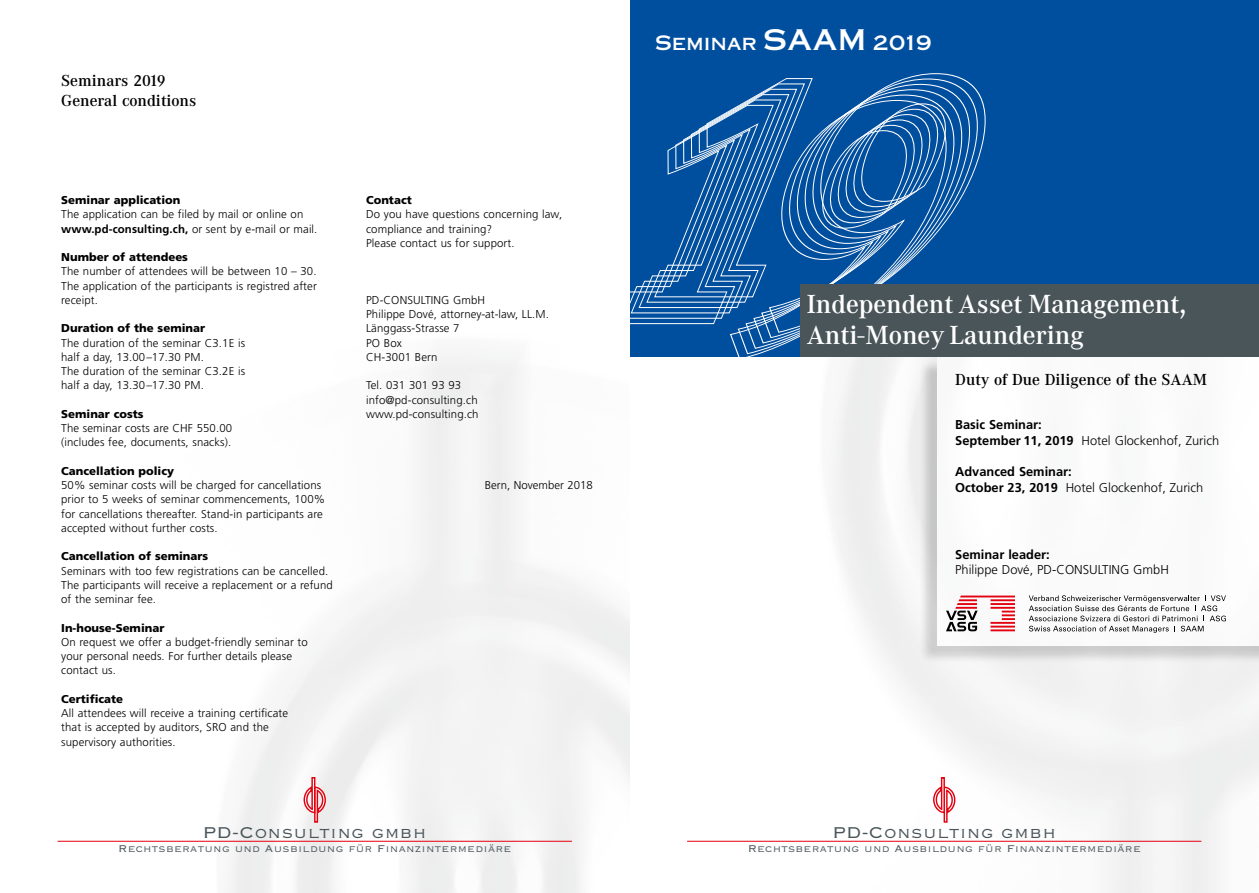
<style>
.page{position:relative;width:1259px;height:893px;background:#fff}
.page>*{position:absolute;margin:0;border:0;box-sizing:border-box;transform-origin:0 0}
.t1{font:500 25.65px/30.8px "Corporate ABQ";color:#fff}
.t2{font:20.55px "Copperplate Thirty Two BC";letter-spacing:.02em;color:#4a555a}
.t3{font:19.95px "Copperplate Thirty One AB";color:#fff}
.t4{font:500 15.6px/20px "Corporate ABQ";color:#000}
.t5{font:700 12.9px/15.6px "Frutiger";color:#000}
.t6{font:12.9px "Copperplate Thirty Two BC";letter-spacing:.02em;color:#4a555a}
.t7{font:300 12.9px "Frutiger";color:#000}
.t8{font:300 11.4px/14.2px "Frutiger";letter-spacing:.01em;color:#000}
.t9{font:900 11.4px "Frutiger";color:#000}
.s1{font-weight:700}
.s2{font-size:28.5px}
.s3{font-weight:300}
</style>
<div class="page">
<div style="left:629px;top:0;width:630px;height:357px;background:#004e9e"></div>
<svg style="left:646px;top:73px;width:340px;height:260px"></svg>
<svg style="left:303px;top:776px;width:24px;height:47px"></svg>
<hr style="left:58px;top:841px;width:514px;height:1px;background:#e3000f">
<div style="left:918px;top:359px;width:341px;height:305px;background:#000;opacity:.25"></div>
<div style="left:936px;top:357px;width:323px;height:289px;background:#fff"></div>
<svg style="left:1028px;top:595px;width:198px;height:38px"></svg>
<svg style="left:946px;top:596px;width:69px;height:35px"></svg>
<div style="left:800px;top:284px;width:459px;height:73px;background:#4a555a"></div>
<svg style="left:933px;top:777px;width:23px;height:46px"></svg>
<hr style="left:687px;top:841px;width:514px;height:1px;background:#e3000f">
<h3 class="t4" style="left:61px;top:70px;width:137px">Seminars 2019<br>General conditions</h3>
<p class="t9" style="left:61px;top:193px;width:121px">Seminar application</p>
<p class="t8" style="left:61px;top:207px;width:258px">The application can be filed by mail or online on <span class="s1">www.pd-consulting.ch,</span> or sent by e-mail or mail.</p>
<p class="t9" style="left:61px;top:250px;width:128px">Number of attendees</p>
<p class="t8" style="left:61px;top:264px;width:257px;text-align:justify">The number of attendees will be between 10 – 30.<br>The application of the participants is registred after receipt.</p>
<p class="t9" style="left:61px;top:321px;width:145px">Duration of the seminar</p>
<p class="t8" style="left:61px;top:336px;width:185px">The duration of the seminar C3.1E is half a day, 13.00–17.30 PM.<br>The duration of the seminar C3.2E is half a day, 13.30–17.30 PM.</p>
<p class="t9" style="left:61px;top:407px;width:84px">Seminar costs</p>
<p class="t8" style="left:61px;top:421px;width:172px">The seminar costs are CHF 550.00 (includes fee, documents, snacks).</p>
<p class="t9" style="left:61px;top:464px;width:114px">Cancellation policy</p>
<p class="t8" style="left:61px;top:478px;width:266px">50% seminar costs will be charged for cancellations prior to 5 weeks of seminar commencements, 100% for cancellations thereafter. Stand-in participants are accepted without further costs.</p>
<p class="t9" style="left:61px;top:549px;width:149px">Cancellation of seminars</p>
<p class="t8" style="left:61px;top:564px;width:273px">Seminars with too few registrations can be cancelled.<br>The participants will receive a replacement or a refund of the seminar fee.</p>
<p class="t9" style="left:61px;top:621px;width:105px">In-house-Seminar</p>
<p class="t8" style="left:61px;top:635px;width:248px">On request we offer a budget-friendly seminar to your personal needs. For further details please contact us.</p>
<p class="t9" style="left:61px;top:692px;width:64px">Certificate</p>
<p class="t8" style="left:61px;top:706px;width:228px">All attendees will receive a training certificate that is accepted by auditors, SRO and the supervisory authorities.</p>
<p class="t9" style="left:366px;top:193px;width:47px">Contact</p>
<p class="t8" style="left:366px;top:207px;width:197px">Do you have questions concerning law, compliance and training?<br>Please contact us for support.</p>
<p class="t8" style="left:366px;top:293px;width:184px">PD-CONSULTING GmbH<br>Philippe Dové, attorney-at-law, LL.M.<br>Länggass-Strasse 7<br>PO Box<br>CH-3001 Bern</p>
<p class="t8" style="left:366px;top:378px;width:114px">Tel. 031 301 93 93 info@pd-consulting.ch www.pd-consulting.ch</p>
<p class="t8" style="left:485px;top:478px;width:109px">Bern, November 2018</p>
<h2 class="t2" style="left:203px;top:823px;width:225px">PD-Consulting gmbh</h2>
<p class="t6" style="left:118px;top:843px;width:395px">Rechtsberatung und Ausbildung für Finanzintermediäre</p>
<h3 class="t3" style="left:655px;top:31px;width:278px">Seminar <span class="s2">SAAM</span> 2019</h3>
<h1 class="t1" style="left:806px;top:289px;width:381px">Independent Asset Management,<br>Anti-Money Laundering</h1>
<h3 class="t4" style="left:955px;top:369px;width:253px">Duty of Due Diligence of the SAAM</h3>
<p class="t5" style="left:955px;top:417px;width:265px">Basic Seminar:<br>September 11, 2019 <span class="s3">Hotel Glockenhof, Zurich</span></p>
<p class="t5" style="left:955px;top:464px;width:250px">Advanced Seminar:<br>October 23, 2019 <span class="s3">Hotel Glockenhof, Zurich</span></p>
<p class="t5" style="left:955px;top:546px;width:96px">Seminar leader:</p>
<p class="t7" style="left:955px;top:562px;width:215px">Philippe Dové, PD-CONSULTING GmbH</p>
<h2 class="t2" style="left:832px;top:823px;width:225px">PD-Consulting gmbh</h2>
<p class="t6" style="left:747px;top:843px;width:395px">Rechtsberatung und Ausbildung für Finanzintermediäre</p>
</div>
